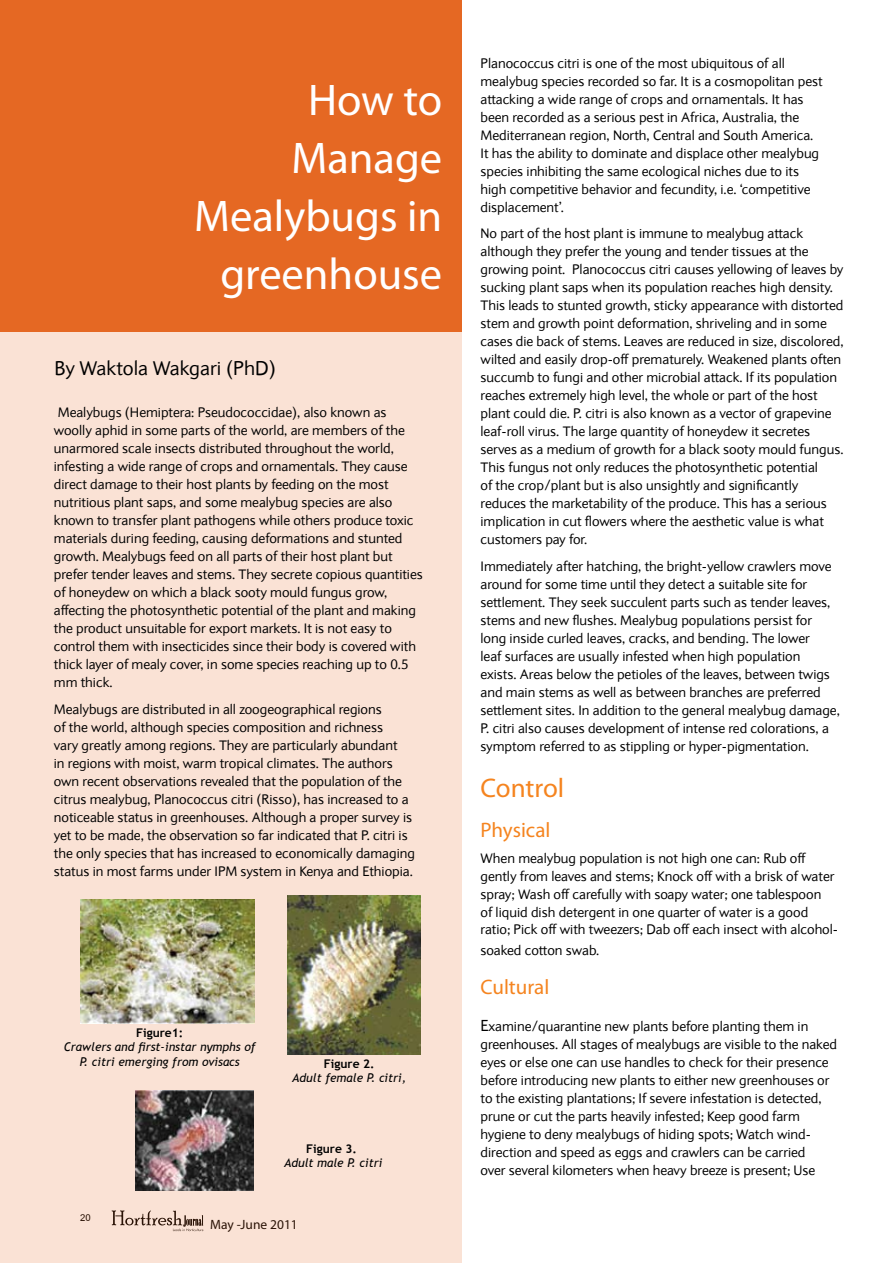
<style>
.page{position:relative;width:893px;height:1263px;background:#fff}
.page>*{position:absolute;margin:0;border:0;box-sizing:border-box;transform-origin:0 0}
.t1{font:44.55px/57.9px "Myriad Pro";color:#fff;text-align:right}
.t2{font:27px "Myriad Pro";color:#f5841f}
.t3{font:21px "Myriad Pro";color:#f5841f}
.t4{font:19.5px "Barclays Sans";color:#000}
.t5{font:15px "Kartika";color:#000}
.t6{font:13.5px/18px "Barclays Sans";color:#000}
.t7{font:13.5px "Myriad Pro";color:#000}
.t8{font:italic 12px/14.4px "Trebuchet MS";color:#000;text-align:center}
.t9{font:700 12px "Trebuchet MS";color:#000}
.s1{font-size:15.75px}
</style>
<div class="page">
<div style="left:0;top:0;width:461px;height:1263px;background:#fae2d5"></div>
<div style="left:0;top:0;width:461px;height:332px;background:#e56823"></div>
<img style="left:81px;top:899px;width:173px;height:125px">
<img style="left:287px;top:895px;width:133px;height:159px">
<img style="left:135px;top:1091px;width:119px;height:100px">
<h1 class="t1" style="left:194px;top:71px;width:250px">How to<br>Manage<br>Mealybugs in greenhouse</h1>
<h3 class="t4" style="left:54px;top:356px;width:223px">By Waktola Wakgari (PhD)</h3>
<p class="t6" style="left:54px;top:403px;width:370px">Mealybugs (Hemiptera: Pseudococcidae), also known as woolly aphid in some parts of the world, are members of the unarmored scale insects distributed throughout the world, infesting a wide range of crops and ornamentals. They cause direct damage to their host plants by feeding on the most nutritious plant saps, and some mealybug species are also known to transfer plant pathogens while others produce toxic materials during feeding, causing deformations and stunted growth. Mealybugs feed on all parts of their host plant but prefer tender leaves and stems. They secrete copious quantities of honeydew on which a black sooty mould fungus grow, affecting the photosynthetic potential of the plant and making the product unsuitable for export markets. It is not easy to control them with insecticides since their body is covered with thick layer of mealy cover, in some species reaching up to 0.5 mm thick.</p>
<p class="t6" style="left:54px;top:700px;width:363px">Mealybugs are distributed in all zoogeographical regions<br>of the world, although species composition and richness<br>vary greatly among regions. They are particularly abundant<br>in regions with moist, warm tropical climates. The authors own recent observations revealed that the population of the citrus mealybug, Planococcus citri (Risso), has increased to a noticeable status in greenhouses. Although a proper survey is yet to be made, the observation so far indicated that P. citri is the only species that has increased to economically damaging status in most farms under IPM system in Kenya and Ethiopia.</p>
<p class="t9" style="left:136px;top:1025px;width:49px">Figure1:</p>
<p class="t8" style="left:64px;top:1040px;width:193px">Crawlers and first-instar nymphs of<br>P. citri emerging from ovisacs</p>
<p class="t9" style="left:324px;top:1056px;width:52px">Figure 2.</p>
<p class="t8" style="left:292px;top:1071px;width:116px">Adult female P. citri,</p>
<p class="t9" style="left:306px;top:1141px;width:52px">Figure 3.</p>
<p class="t8" style="left:284px;top:1156px;width:100px">Adult male P. citri</p>
<p class="t5" style="left:80px;top:1211px;width:12px">20</p>
<p class="t7" style="left:210px;top:1216px;width:89px">May -June 2011</p>
<p class="t6" style="left:480px;top:54px;width:344px">Planococcus citri is one of the most ubiquitous of all mealybug species recorded so far. It is a cosmopolitan pest attacking a wide range of crops and ornamentals. It has been recorded as a serious pest in Africa, Australia, the Mediterranean region, North, Central and South America.<br>It has the ability to dominate and displace other mealybug species inhibiting the same ecological niches due to its high competitive behavior and fecundity, i.e. ‘competitive displacement’.</p>
<p class="t6" style="left:480px;top:225px;width:364px">No part of the host plant is immune to mealybug attack although they prefer the young and tender tissues at the growing point. Planococcus citri causes yellowing of leaves by sucking plant saps when its population reaches high density.<br>This leads to stunted growth, sticky appearance with distorted stem and growth point deformation, shriveling and in some cases die back of stems. Leaves are reduced in size, discolored, wilted and easily drop-off prematurely. Weakened plants often succumb to fungi and other microbial attack. If its population reaches extremely high level, the whole or part of the host plant could die. P. citri is also known as a vector of grapevine leaf-roll virus. The large quantity of honeydew it secretes serves as a medium of growth for a black sooty mould fungus.<br>This fungus not only reduces the photosynthetic potential<br>of the crop/plant but is also unsightly and significantly reduces the marketability of the produce. This has a serious implication in cut flowers where the aesthetic value is what customers pay for.</p>
<p class="t6" style="left:480px;top:557px;width:361px">Immediately after hatching, the bright-yellow crawlers move around for some time until they detect a suitable site for settlement. They seek succulent parts such as tender leaves, stems and new flushes. Mealybug populations persist for long inside curled leaves, cracks, and bending. The lower<br>leaf surfaces are usually infested when high population exists. Areas below the petioles of the leaves, between twigs and main stems as well as between branches are preferred settlement sites. In addition to the general mealybug damage, P. citri also causes development of intense red colorations, a symptom referred to as stippling or hyper-pigmentation.</p>
<h2 class="t2" style="left:480px;top:771px;width:85px">Control</h2>
<h3 class="t3" style="left:480px;top:817px;width:71px">Physical</h3>
<p class="t6" style="left:480px;top:849px;width:359px">When mealybug population is not high one can: Rub off gently from leaves and stems; Knock off with a brisk of water spray; Wash off carefully with soapy water; one tablespoon<br>of liquid dish detergent in one quarter of water is a good ratio; Pick off with tweezers; Dab off each insect with alcohol-</p>
<p class="t6" style="left:480px;top:941px;width:120px">soaked cotton swab.</p>
<h3 class="t3" style="left:480px;top:974px;width:70px">Cultural</h3>
<p class="t6" style="left:480px;top:1017px;width:358px"><span class="s1">E</span>xamine/quarantine new plants before planting them in greenhouses. All stages of mealybugs are visible to the naked eyes or else one can use handles to check for their presence before introducing new plants to either new greenhouses or to the existing plantations; If severe infestation is detected, prune or cut the parts heavily infested; Keep good farm hygiene to deny mealybugs of hiding spots; Watch wind&shy;direction and speed as eggs and crawlers can be carried<br>over several kilometers when heavy breeze is present; Use</p>
</div>
